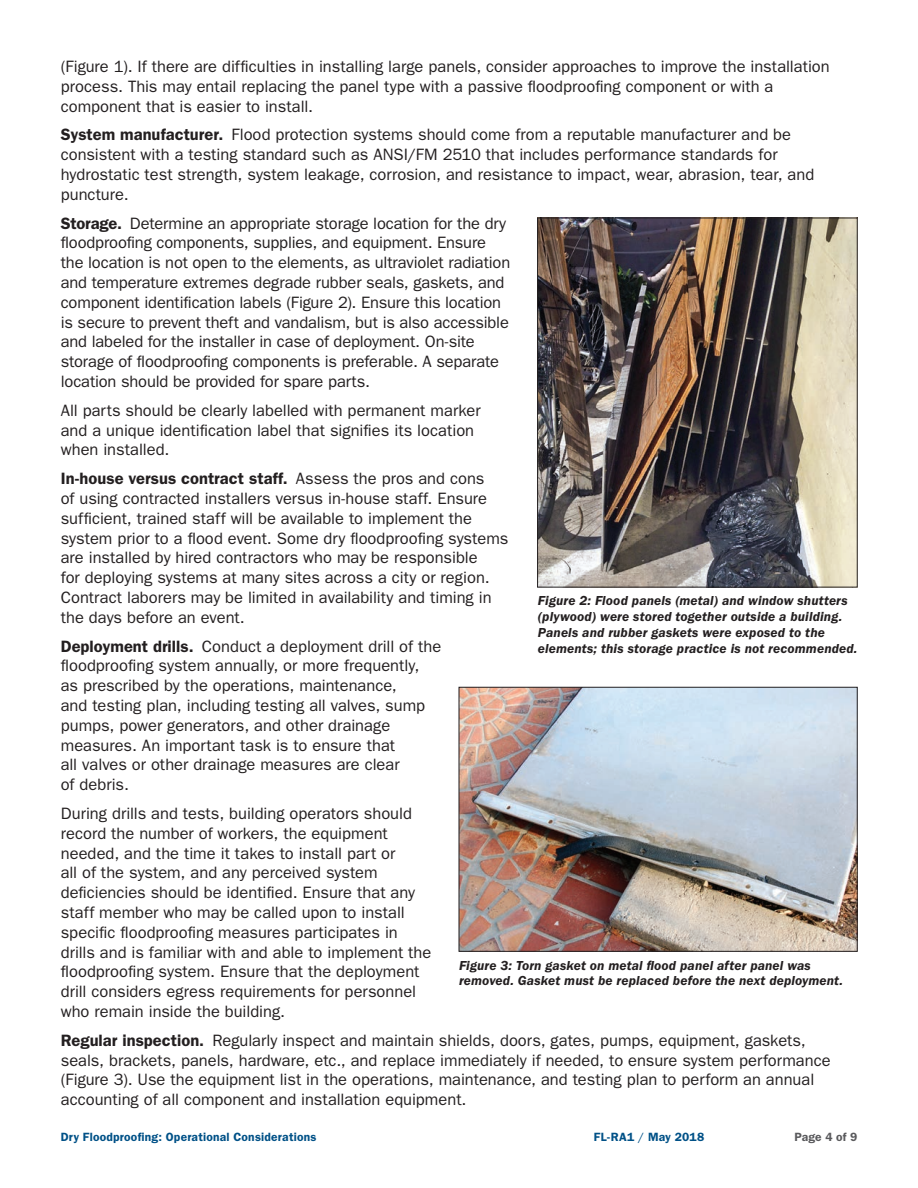
<style>
.page{position:relative;width:918px;height:1188px;background:#fff}
.page>*{position:absolute;margin:0;border:0;box-sizing:border-box;transform-origin:0 0}
.t1{font:16.5px/19.8px "ITC Franklin Gothic Std";color:#231f20}
.t2{font:italic 600 13.5px/15.8px "ITC Franklin Gothic Std";letter-spacing:.01em;color:#231f20}
.t3{font:600 12px "ITC Franklin Gothic Std";letter-spacing:.02em;color:#005187}
.t4{font:600 12px "ITC Franklin Gothic Std";letter-spacing:.01em;color:#5a5a5d}
.s1{font-weight:600}
.s2{font-weight:400}
</style>
<div class="page">
<img style="left:539px;top:220px;width:317px;height:365px">
<div style="left:537px;top:218px;width:321px;height:369px;border:1px solid #231f20"></div>
<img style="left:461px;top:689px;width:395px;height:261px">
<div style="left:459px;top:687px;width:399px;height:265px;border:1px solid #231f20"></div>
<p class="t1" style="left:61px;top:57px;width:771px">(Figure 1). If there are difficulties in installing large panels, consider approaches to improve the installation process. This may entail replacing the panel type with a passive floodproofing component or with a component that is easier to install.</p>
<p class="t1" style="left:61px;top:125px;width:755px"><span class="s1">System manufacturer.</span> Flood protection systems should come from a reputable manufacturer and be consistent with a testing standard such as ANSI/FM 2510 that includes performance standards for hydrostatic test strength, system leakage, corrosion, and resistance to impact, wear, abrasion, tear, and puncture.</p>
<p class="t1" style="left:61px;top:213px;width:451px"><span class="s1">Storage.</span> Determine an appropriate storage location for the dry floodproofing components, supplies, and equipment. Ensure the location is not open to the elements, as ultraviolet radiation and temperature extremes degrade rubber seals, gaskets, and component identification labels (Figure 2). Ensure this location is secure to prevent theft and vandalism, but is also accessible and labeled for the installer in case of deployment. On-site storage of floodproofing components is preferable. A separate location should be provided for spare parts.</p>
<p class="t1" style="left:61px;top:400px;width:421px">All parts should be clearly labelled with permanent marker and a unique identification label that signifies its location when installed.</p>
<p class="t1" style="left:61px;top:469px;width:449px"><span class="s1">In-house versus contract staff.</span> Assess the pros and cons<br>of using contracted installers versus in-house staff. Ensure sufficient, trained staff will be available to implement the system prior to a flood event. Some dry floodproofing systems are installed by hired contractors who may be responsible<br>for deploying systems at many sites across a city or region.<br>Contract laborers may be limited in availability and timing in the days before an event.</p>
<p class="t1" style="left:61px;top:636px;width:382px"><span class="s1">Deployment drills.</span> Conduct a deployment drill of the floodproofing system annually, or more frequently,<br>as prescribed by the operations, maintenance,<br>and testing plan, including testing all valves, sump pumps, power generators, and other drainage measures. An important task is to ensure that<br>all valves or other drainage measures are clear<br>of debris.</p>
<p class="t1" style="left:61px;top:804px;width:372px">During drills and tests, building operators should record the number of workers, the equipment needed, and the time it takes to install part or<br>all of the system, and any perceived system deficiencies should be identified. Ensure that any staff member who may be called upon to install specific floodproofing measures participates in drills and is familiar with and able to implement the floodproofing system. Ensure that the deployment drill considers egress requirements for personnel who remain inside the building.</p>
<p class="t1" style="left:61px;top:1030px;width:772px"><span class="s1">Regular inspection.</span> Regularly inspect and maintain shields, doors, gates, pumps, equipment, gaskets, seals, brackets, panels, hardware, etc., and replace immediately if needed, to ensure system performance (Figure 3). Use the equipment list in the operations, maintenance, and testing plan to perform an annual accounting of all component and installation equipment.</p>
<p class="t2" style="left:538px;top:593px;width:321px">Figure 2: Flood panels (metal) and window shutters (plywood) were stored together outside a building.<br>Panels and rubber gaskets were exposed to the elements; this storage practice is not recommended.</p>
<p class="t2" style="left:459px;top:957px;width:386px">Figure 3: Torn gasket on metal flood panel after panel was removed. Gasket must be replaced before the next deployment.</p>
<p class="t3" style="left:61px;top:1130px;width:257px">Dry Floodproofing: Operational Considerations</p>
<p class="t3" style="left:594px;top:1130px;width:112px">FL-RA1 <span class="s2">/</span> May 2018</p>
<p class="t4" style="left:794px;top:1130px;width:64px">Page 4 of 9</p>
</div>
